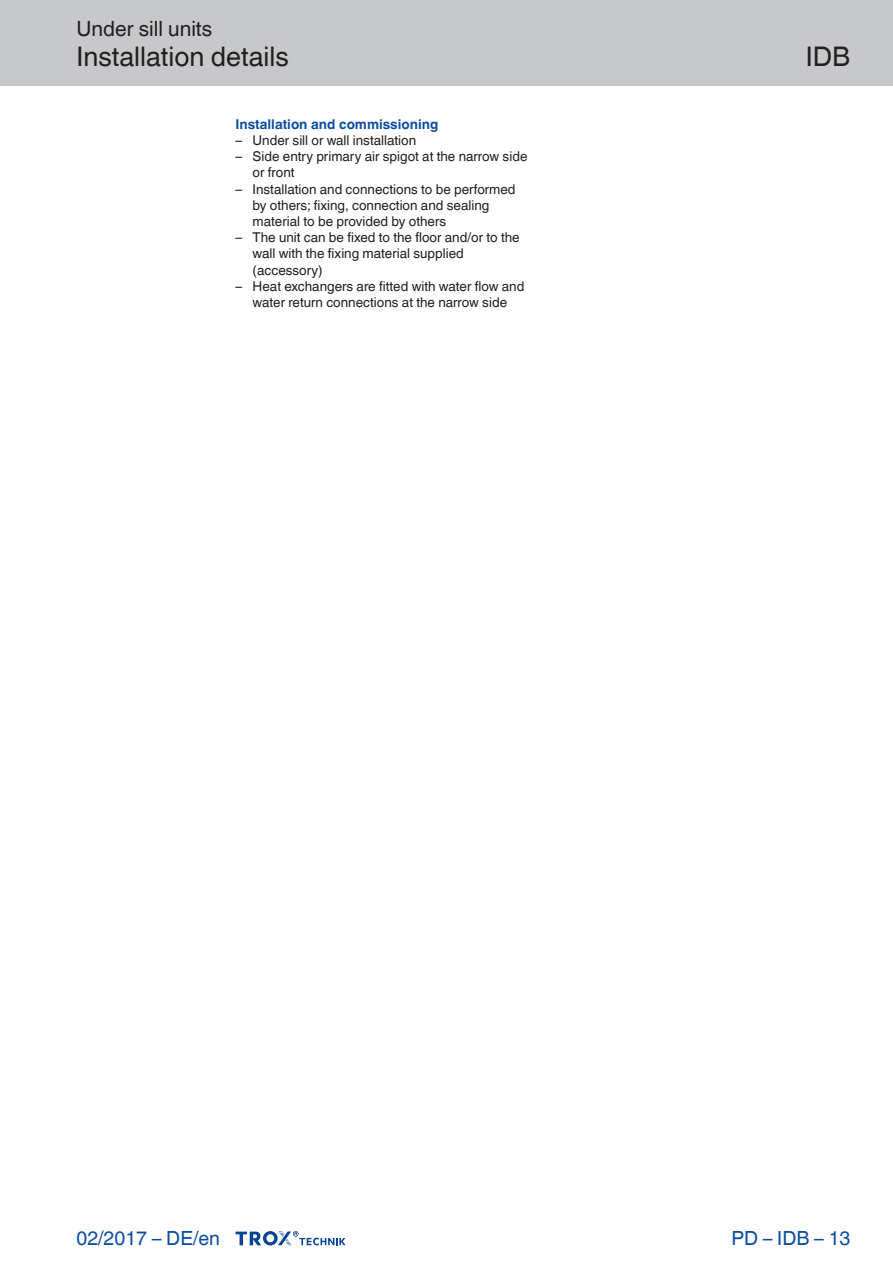
<style>
.page{position:relative;width:893px;height:1263px;background:#fff}
.page>*{position:absolute;margin:0;border:0;box-sizing:border-box;transform-origin:0 0}
.t1{font:27px "TROX Helvetica";color:#231f20}
.t2{font:21px "TROX Helvetica";color:#231f20}
.t3{font:19.5px "TROX Helvetica";color:#0d4da1}
.t4{font:13.5px/16.2px "TROX Helvetica";color:#231f20}
.t5{font:700 13.5px "TROX Helvetica";color:#0d4da1}
</style>
<div class="page">
<div style="left:0;top:0;width:893px;height:85px;background:#c7c8ca"></div>
<svg style="left:236px;top:1231px;width:110px;height:15px"></svg>
<h2 class="t2" style="left:77px;top:17px;width:137px">Under sill units</h2>
<h1 class="t1" style="left:77px;top:41px;width:214px">Installation details</h1>
<p class="t5" style="left:236px;top:116px;width:204px">Installation and commissioning</p>
<p class="t4" style="left:236px;top:132px;width:182px">– Under sill or wall installation</p>
<p class="t4" style="left:253px;top:148px;width:276px;text-indent:-17px">– Side entry primary air spigot at the narrow side or front</p>
<p class="t4" style="left:253px;top:181px;width:265px;text-indent:-17px">– Installation and connections to be performed by others; fixing, connection and sealing material to be provided by others</p>
<p class="t4" style="left:253px;top:229px;width:269px;text-indent:-17px">– The unit can be fixed to the floor and/or to the wall with the fixing material supplied (accessory)</p>
<p class="t4" style="left:236px;top:278px;width:290px;text-align:center">– Heat exchangers are fitted with water flow and water return connections at the narrow side</p>
<h1 class="t1" style="left:806px;top:41px;width:46px">IDB</h1>
<h3 class="t3" style="left:77px;top:1227px;width:145px">02/2017 – DE/en</h3>
<h3 class="t3" style="left:731px;top:1227px;width:121px">PD – IDB – 13</h3>
</div>
